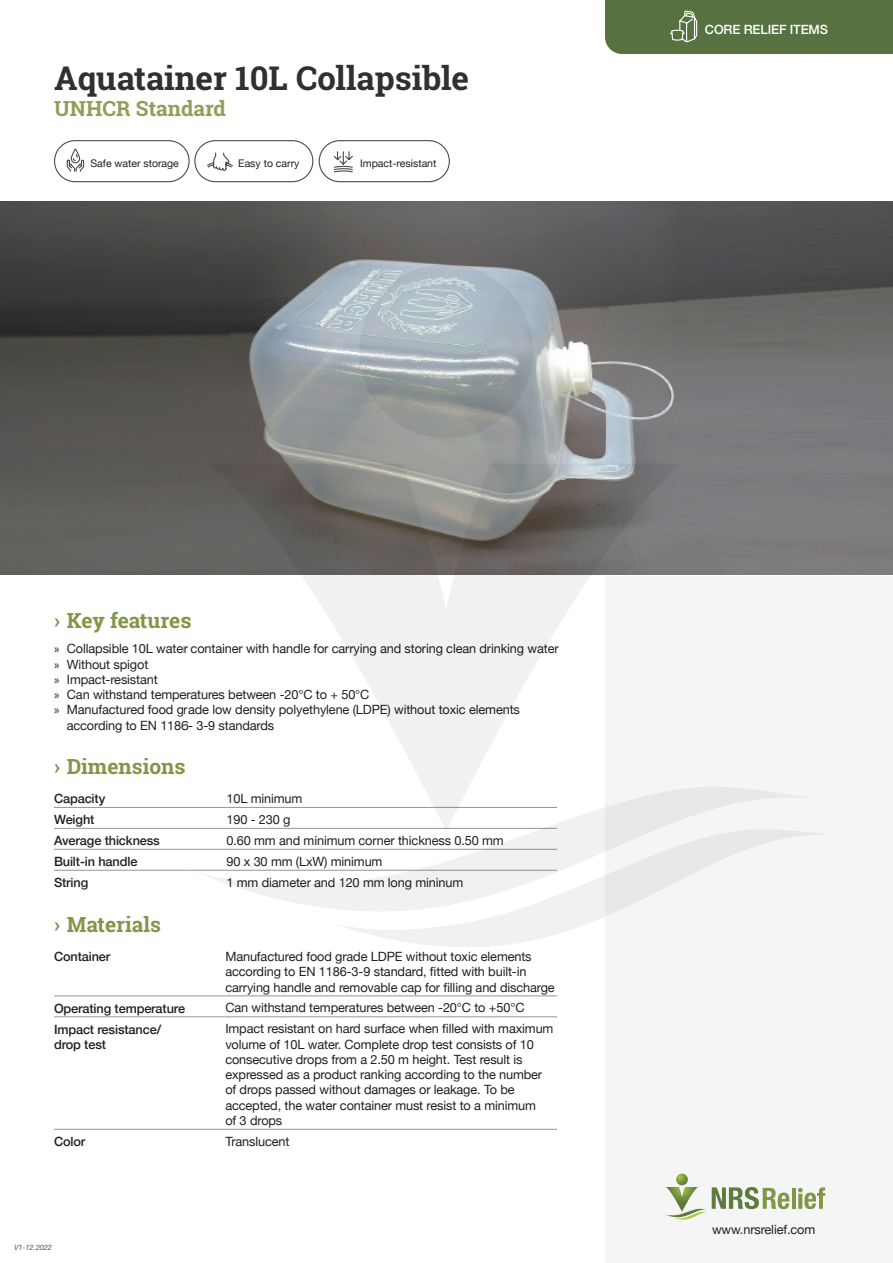
<style>
.page{position:relative;width:893px;height:1263px;background:#fff}
.page>*{position:absolute;margin:0;border:0;box-sizing:border-box;transform-origin:0 0}
.Main_title{font:700 33px "Roboto Slab";color:#312f30}
.t1{font:700 21px "Roboto Slab";color:#819646}
.Standard__Green_font{font:700 21px "Roboto Slab";color:#8ea058}
.Table_text__Right_si{font:12.75px/15.3px "Helvetica Neue";letter-spacing:-.01em;color:#231f20}
.Table_text__Left_sid{font:500 12.75px/15.3px "Helvetica Neue";letter-spacing:-.01em;color:#231f20}
.t2{font:500 12.75px "Helvetica Neue";letter-spacing:-.01em;color:#fff}
.Icon_texts{font:10.5px "Helvetica Neue";color:#231f20}
.Smalltexts{font:italic 7.5px "Helvetica Neue";letter-spacing:-.01em;color:#57585a}
.s1{font-family:"Myriad Pro"}
</style>
<div class="page">
<div style="left:605px;top:0;width:288px;height:54px;background:#587140"></div>
<div style="left:605px;top:577px;width:288px;height:686px;background:#f5f5f6"></div>
<hr style="left:54px;top:828px;width:172px;height:1px;background:#939598">
<hr style="left:54px;top:849px;width:172px;height:1px;background:#939598">
<hr style="left:54px;top:870px;width:172px;height:1px;background:#939598">
<hr style="left:54px;top:807px;width:172px;height:1px;background:#939598">
<img style="left:0;top:201px;width:893px;height:373px">
<hr style="left:54px;top:1016px;width:171px;height:1px;background:#939598">
<hr style="left:225px;top:1016px;width:332px;height:1px;background:#939598">
<hr style="left:54px;top:1129px;width:171px;height:1px;background:#939598">
<hr style="left:225px;top:1129px;width:332px;height:1px;background:#939598">
<hr style="left:54px;top:996px;width:171px;height:1px;background:#939598">
<hr style="left:225px;top:996px;width:332px;height:1px;background:#939598">
<div style="left:194px;top:140px;width:119px;height:42px;border:1px solid #4b4c4d;border-radius:21px"></div>
<svg style="left:207px;top:152px;width:26px;height:19px"></svg>
<div style="left:54px;top:140px;width:136px;height:42px;border:1px solid #4b4c4d;border-radius:21px"></div>
<svg style="left:66px;top:148px;width:19px;height:24px"></svg>
<div style="left:319px;top:140px;width:131px;height:42px;border:1px solid #4b4c4d;border-radius:21px"></div>
<svg style="left:333px;top:151px;width:20px;height:22px"></svg>
<svg style="left:665px;top:1173px;width:161px;height:47px"></svg>
<svg style="left:210px;top:464px;width:472px;height:321px"></svg>
<svg style="left:359px;top:264px;width:174px;height:174px;background:#a6afb4"></svg>
<svg style="left:184px;top:785px;width:622px;height:122px"></svg>
<svg style="left:323px;top:827px;width:498px;height:120px;fill:#f5f5f6"></svg>
<p class="Main_title" style="left:54px;top:55px;width:417px">Aquatainer 10L Collapsible</p>
<p class="Standard__Green_font" style="left:54px;top:94px;width:174px">UNHCR Standard</p>
<p class="Icon_texts" style="left:90px;top:155px;width:90px">Safe water storage</p>
<p class="Icon_texts" style="left:238px;top:155px;width:63px">Easy to carry</p>
<p class="Icon_texts" style="left:360px;top:155px;width:78px">Impact-resistant</p>
<p class="t2" style="left:705px;top:19px;width:125px">CORE RELIEF ITEMS</p>
<p class="t1" style="left:54px;top:606px;width:139px">› Key features</p>
<p class="Table_text__Right_si" style="left:54px;top:642px;width:506px"><span class="s1">»</span> Collapsible 10L water container with handle for carrying and storing clean drinking water</p>
<p class="Table_text__Right_si" style="left:54px;top:657px;width:96px"><span class="s1">»</span> Without spigot</p>
<p class="Table_text__Right_si" style="left:54px;top:672px;width:105px"><span class="s1">»</span> Impact-resistant</p>
<p class="Table_text__Right_si" style="left:54px;top:688px;width:317px"><span class="s1">»</span> Can withstand temperatures between -20°C to + 50°C</p>
<p class="Table_text__Right_si" style="left:67px;top:703px;width:455px;text-indent:-13px"><span class="s1">»</span> Manufactured food grade low density polyethylene (LDPE) without toxic elements according to EN 1186- 3-9 standards</p>
<p class="t1" style="left:54px;top:752px;width:133px">› Dimensions</p>
<p class="Table_text__Left_sid" style="left:54px;top:790px;width:53px">Capacity</p>
<p class="Table_text__Right_si" style="left:226px;top:791px;width:78px">10L minimum</p>
<p class="Table_text__Left_sid" style="left:54px;top:811px;width:42px">Weight</p>
<p class="Table_text__Right_si" style="left:226px;top:812px;width:66px">190 - 230 g</p>
<p class="Table_text__Left_sid" style="left:54px;top:832px;width:107px">Average thickness</p>
<p class="Table_text__Right_si" style="left:226px;top:833px;width:279px">0.60 mm and minimum corner thickness 0.50 mm</p>
<p class="Table_text__Left_sid" style="left:54px;top:853px;width:85px">Built-in handle</p>
<p class="Table_text__Right_si" style="left:226px;top:854px;width:158px">90 x 30 mm (LxW) minimum</p>
<p class="Table_text__Left_sid" style="left:54px;top:874px;width:36px">String</p>
<p class="Table_text__Right_si" style="left:226px;top:875px;width:238px">1 mm diameter and 120 mm long mininum</p>
<p class="t1" style="left:54px;top:910px;width:108px">› Materials</p>
<p class="Table_text__Left_sid" style="left:54px;top:948px;width:58px">Container</p>
<p class="Table_text__Right_si" style="left:225px;top:949px;width:331px">Manufactured food grade LDPE without toxic elements according to EN 1186-3-9 standard, fitted with built-in carrying handle and removable cap for filling and discharge</p>
<p class="Table_text__Left_sid" style="left:54px;top:999px;width:133px">Operating temperature</p>
<p class="Table_text__Right_si" style="left:225px;top:1001px;width:301px">Can withstand temperatures between -20°C to +50°C</p>
<p class="Table_text__Left_sid" style="left:54px;top:1020px;width:109px">Impact resistance/ drop test</p>
<p class="Table_text__Right_si" style="left:225px;top:1022px;width:330px">Impact resistant on hard surface when filled with maximum volume of 10L water. Complete drop test consists of 10 consecutive drops from a 2.50 m height. Test result is expressed as a product ranking according to the number of drops passed without damages or leakage. To be accepted, the water container must resist to a minimum<br>of 3 drops</p>
<p class="Table_text__Left_sid" style="left:54px;top:1133px;width:33px">Color</p>
<p class="Table_text__Right_si" style="left:225px;top:1134px;width:66px">Translucent</p>
<p class="Smalltexts" style="left:14px;top:1242px;width:40px">V1-12.2022</p>
<p class="Table_text__Right_si" style="left:712px;top:1222px;width:105px">www.nrsrelief.com</p>
</div>
